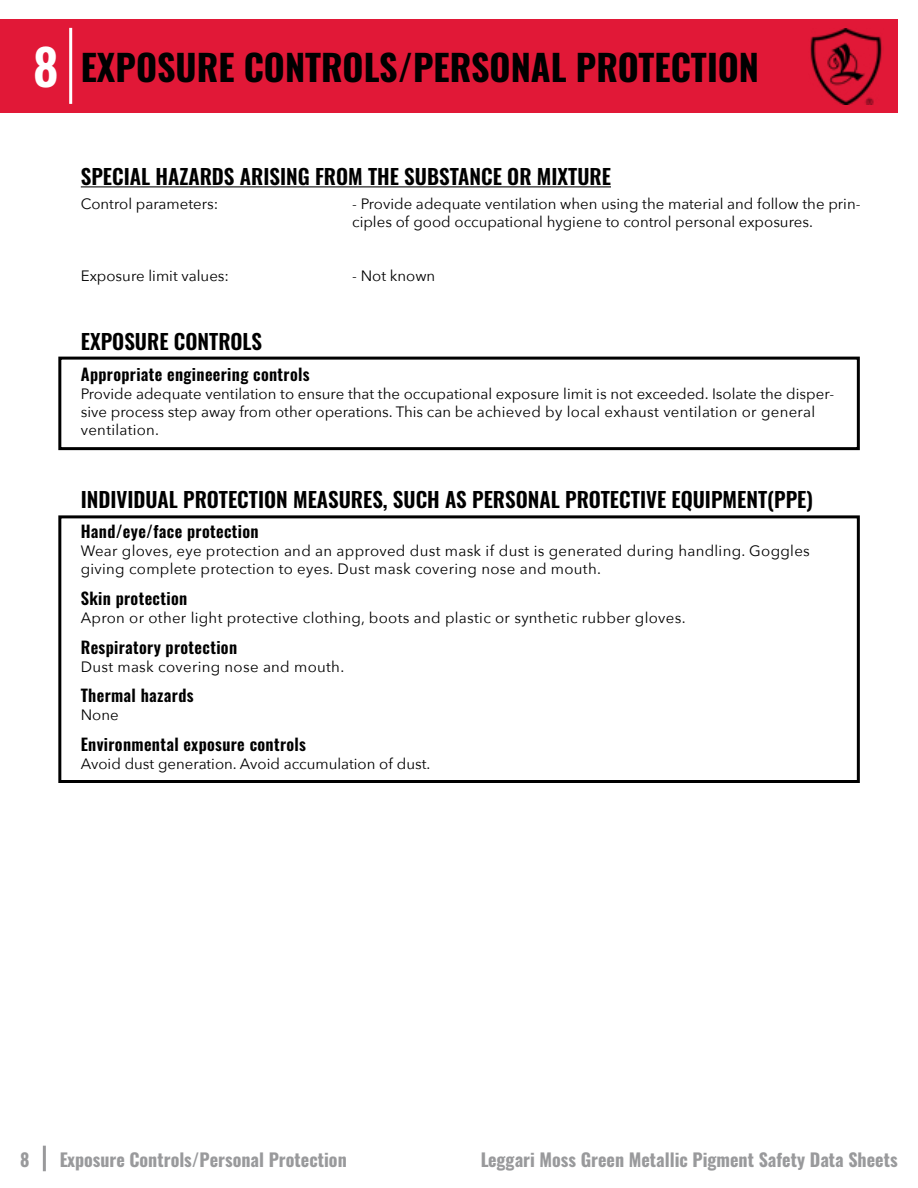
<style>
.page{position:relative;width:918px;height:1188px;background:#fff}
.page>*{position:absolute;margin:0;border:0;box-sizing:border-box;transform-origin:0 0}
.t1{font:600 49.5px "Oswald";color:#fff}
.section_headings{font:700 36px "Oswald";color:#000}
.sub_header_black{font:600 21px "Oswald";color:#000}
.t2{font:700 18px "Oswald";color:#6d6e71}
.smaller_sub_header_b{font:600 16.5px "Oswald";letter-spacing:.02em;color:#000}
.big_body_sections{font:15px/18px "Avenir Next";color:#000}
.big_body_sections-2{font:15px/18px "Avenir Next";letter-spacing:.02em;color:#000}
</style>
<div class="page">
<div style="left:0;top:19px;width:898px;height:94px;background:#e11837"></div>
<div style="left:43px;top:1146px;width:3px;height:25px;background:#6d6e71;border:2px solid #6d6e71"></div>
<div style="left:69px;top:28px;width:3px;height:76px;background:#fff;border:2px solid #fff"></div>
<img style="left:810px;top:28px;width:72px;height:76px">
<hr style="left:81px;top:186px;width:530px;height:1px;background:#000">
<div style="left:58px;top:357px;width:802px;height:93px;border:3px solid #000"></div>
<div style="left:58px;top:515px;width:802px;height:268px;border:3px solid #000"></div>
<h1 class="t1" style="left:33px;top:41px;width:27px">8</h1>
<p class="section_headings" style="left:81px;top:48px;width:680px">EXPOSURE CONTROLS/PERSONAL PROTECTION</p>
<p class="sub_header_black" style="left:81px;top:165px;width:532px">SPECIAL HAZARDS ARISING FROM THE SUBSTANCE OR MIXTURE</p>
<p class="big_body_sections" style="left:81px;top:195px;width:139px">Control parameters:</p>
<p class="big_body_sections" style="left:352px;top:195px;width:510px">- Provide adequate ventilation when using the material and follow the prin&shy;ciples of good occupational hygiene to control personal exposures.</p>
<p class="big_body_sections" style="left:352px;top:267px;width:85px">- Not known</p>
<p class="big_body_sections" style="left:81px;top:267px;width:150px">Exposure limit values:</p>
<p class="sub_header_black" style="left:81px;top:331px;width:183px">EXPOSURE CONTROLS</p>
<p class="smaller_sub_header_b" style="left:81px;top:365px;width:230px">Appropriate engineering controls</p>
<p class="big_body_sections" style="left:81px;top:384px;width:755px">Provide adequate ventilation to ensure that the occupational exposure limit is not exceeded. Isolate the disper&shy;sive process step away from other operations. This can be achieved by local exhaust ventilation or general ventilation.</p>
<p class="sub_header_black" style="left:81px;top:488px;width:734px">INDIVIDUAL PROTECTION MEASURES, SUCH AS PERSONAL PROTECTIVE EQUIPMENT(PPE)</p>
<p class="smaller_sub_header_b" style="left:81px;top:523px;width:179px">Hand/eye/face protection</p>
<p class="big_body_sections-2" style="left:81px;top:542px;width:731px">Wear gloves, eye protection and an approved dust mask if dust is generated during handling. Goggles giving complete protection to eyes. Dust mask covering nose and mouth.</p>
<p class="smaller_sub_header_b" style="left:81px;top:590px;width:108px">Skin protection</p>
<p class="big_body_sections-2" style="left:81px;top:608px;width:606px">Apron or other light protective clothing, boots and plastic or synthetic rubber gloves.</p>
<p class="smaller_sub_header_b" style="left:81px;top:638px;width:158px">Respiratory protection</p>
<p class="big_body_sections-2" style="left:81px;top:657px;width:265px">Dust mask covering nose and mouth.</p>
<p class="smaller_sub_header_b" style="left:81px;top:687px;width:114px">Thermal hazards</p>
<p class="big_body_sections" style="left:81px;top:705px;width:39px">None</p>
<p class="smaller_sub_header_b" style="left:81px;top:735px;width:227px">Environmental exposure controls</p>
<p class="big_body_sections" style="left:81px;top:754px;width:351px">Avoid dust generation. Avoid accumulation of dust.</p>
<p class="t2" style="left:20px;top:1150px;width:11px">8</p>
<p class="t2" style="left:59px;top:1150px;width:289px">Exposure Controls/Personal Protection</p>
<p class="t2" style="left:480px;top:1150px;width:419px">Leggari Moss Green Metallic Pigment Safety Data Sheets</p>
</div>
